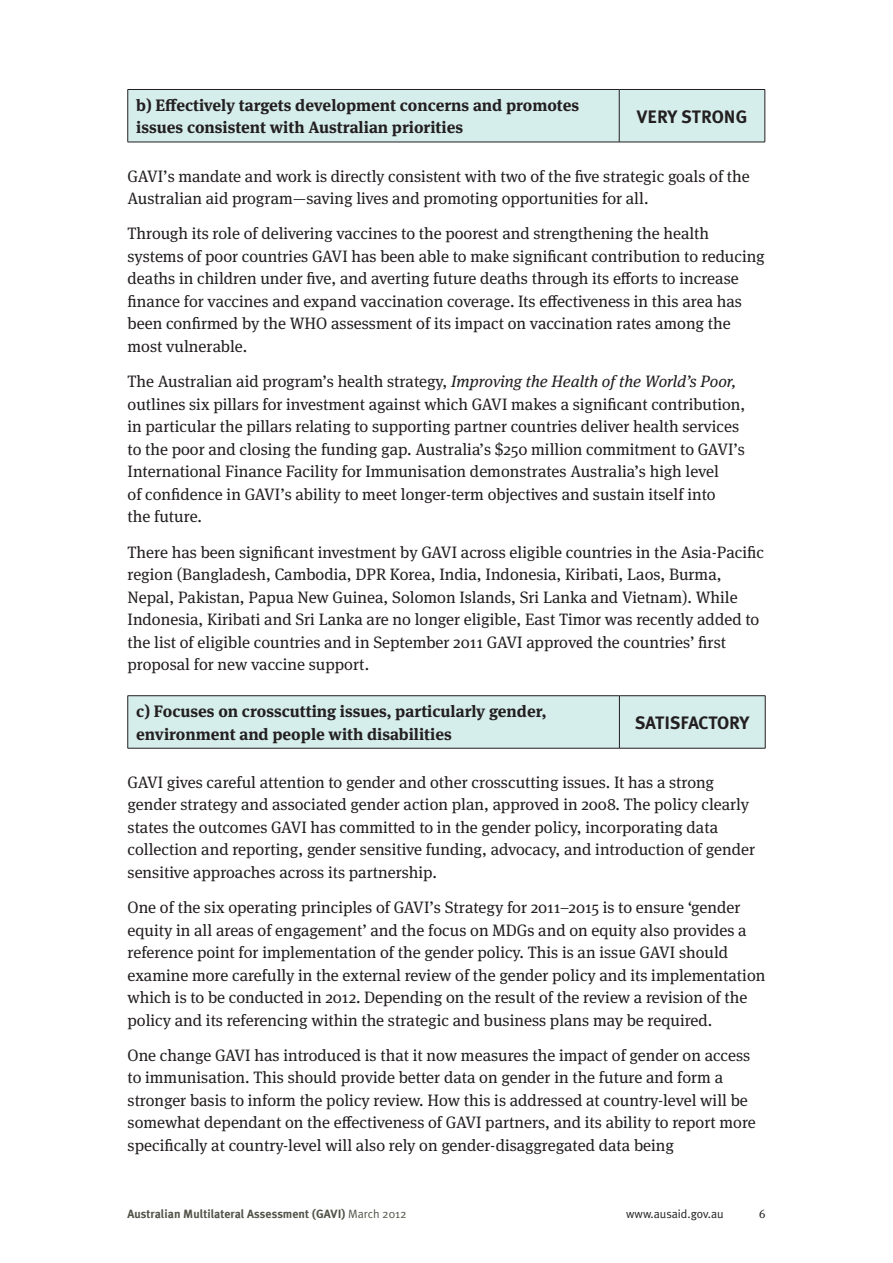
<style>
.page{position:relative;width:893px;height:1263px;background:#fff}
.page>*{position:absolute;margin:0;border:0;box-sizing:border-box;transform-origin:0 0}
._08bbbb_RIGHT_COLUMN{font:700 18px "Meta Plus";color:#231f20}
._04__BODY_TEXT{font:16.5px/22.5px "Meta Serif OT";color:#231f20}
._04__BODY_TEXT-2{font:700 16.5px/22.5px "Meta Serif OT";color:#231f20}
.t1{font:700 12px "Meta Plus";color:#53534a}
.t2{font:12px "Meta Plus Normal";color:#231f20}
.t3{font:12px "Meta Serif OT";color:#231f20}
.s1{font-style:italic}
.s2{font-family:"Meta Plus Normal";font-weight:400}
</style>
<div class="page">
<div style="left:128px;top:90px;width:637px;height:52px;background:#d5edeb"></div>
<hr style="left:619px;top:90px;width:1px;height:52px;background:#231f20">
<hr style="left:128px;top:89px;width:491px;height:1px;background:#231f20">
<hr style="left:127px;top:90px;width:1px;height:52px;background:#231f20">
<hr style="left:619px;top:89px;width:146px;height:1px;background:#231f20">
<hr style="left:765px;top:90px;width:1px;height:52px;background:#231f20">
<hr style="left:128px;top:142px;width:491px;height:1px;background:#231f20">
<hr style="left:619px;top:142px;width:146px;height:1px;background:#231f20">
<div style="left:128px;top:696px;width:637px;height:52px;background:#d5edeb"></div>
<hr style="left:619px;top:696px;width:1px;height:52px;background:#231f20">
<hr style="left:128px;top:695px;width:491px;height:1px;background:#231f20">
<hr style="left:127px;top:696px;width:1px;height:52px;background:#231f20">
<hr style="left:619px;top:695px;width:146px;height:1px;background:#231f20">
<hr style="left:765px;top:696px;width:1px;height:52px;background:#231f20">
<hr style="left:128px;top:748px;width:491px;height:1px;background:#231f20">
<hr style="left:619px;top:748px;width:146px;height:1px;background:#231f20">
<p class="_04__BODY_TEXT-2" style="left:136px;top:94px;width:444px">b) Effectively targets development concerns and promotes issues consistent with Australian priorities</p>
<p class="_08bbbb_RIGHT_COLUMN" style="left:637px;top:106px;width:112px">VERY STRONG</p>
<p class="_04__BODY_TEXT" style="left:128px;top:165px;width:624px">GAVI’s mandate and work is directly consistent with two of the five strategic goals of the<br>Australian aid program—saving lives and promoting opportunities for all.</p>
<p class="_04__BODY_TEXT" style="left:128px;top:223px;width:639px">Through its role of delivering vaccines to the poorest and strengthening the health systems of poor countries GAVI has been able to make significant contribution to reducing deaths in children under five, and averting future deaths through its efforts to increase finance for vaccines and expand vaccination coverage. Its effectiveness in this area has been confirmed by the WHO assessment of its impact on vaccination rates among the most vulnerable.</p>
<p class="_04__BODY_TEXT" style="left:128px;top:371px;width:619px">The Australian aid program’s health strategy, <span class="s1">Improving the Health of the World’s Poor, </span>outlines six pillars for investment against which GAVI makes a significant contribution, in particular the pillars relating to supporting partner countries deliver health services to the poor and closing the funding gap. Australia’s $250 million commitment to GAVI’s International Finance Facility for Immunisation demonstrates Australia’s high level<br>of confidence in GAVI’s ability to meet longer-term objectives and sustain itself into<br>the future.</p>
<p class="_04__BODY_TEXT" style="left:128px;top:541px;width:638px">There has been significant investment by GAVI across eligible countries in the Asia-Pacific region (Bangladesh, Cambodia, DPR Korea, India, Indonesia, Kiribati, Laos, Burma, Nepal, Pakistan, Papua New Guinea, Solomon Islands, Sri Lanka and Vietnam). While Indonesia, Kiribati and Sri Lanka are no longer eligible, East Timor was recently added to the list of eligible countries and in September 2011 GAVI approved the countries’ first proposal for new vaccine support.</p>
<p class="_04__BODY_TEXT-2" style="left:136px;top:700px;width:412px">c) Focuses on crosscutting issues, particularly gender, environment and people with disabilities</p>
<p class="_08bbbb_RIGHT_COLUMN" style="left:635px;top:712px;width:116px">SATISFACTORY</p>
<p class="_04__BODY_TEXT" style="left:128px;top:771px;width:629px">GAVI gives careful attention to gender and other crosscutting issues. It has a strong gender strategy and associated gender action plan, approved in 2008. The policy clearly states the outcomes GAVI has committed to in the gender policy, incorporating data collection and reporting, gender sensitive funding, advocacy, and introduction of gender sensitive approaches across its partnership.</p>
<p class="_04__BODY_TEXT" style="left:128px;top:896px;width:639px">One of the six operating principles of GAVI’s Strategy for 2011–2015 is to ensure ‘gender equity in all areas of engagement’ and the focus on MDGs and on equity also provides a reference point for implementation of the gender policy. This is an issue GAVI should examine more carefully in the external review of the gender policy and its implementation which is to be conducted in 2012. Depending on the result of the review a revision of the policy and its referencing within the strategic and business plans may be required.</p>
<p class="_04__BODY_TEXT" style="left:128px;top:1044px;width:630px">One change GAVI has introduced is that it now measures the impact of gender on access to immunisation. This should provide better data on gender in the future and form a stronger basis to inform the policy review. How this is addressed at country-level will be somewhat dependant on the effectiveness of GAVI partners, and its ability to report more specifically at country-level will also rely on gender-disaggregated data being</p>
<p class="t1" style="left:128px;top:1207px;width:280px">Australian Multilateral Assessment (GAVI) <span class="s2">March 2012</span></p>
<p class="t2" style="left:626px;top:1207px;width:99px">www.ausaid.gov.au</p>
<p class="t3" style="left:759px;top:1207px;width:8px">6</p>
</div>
